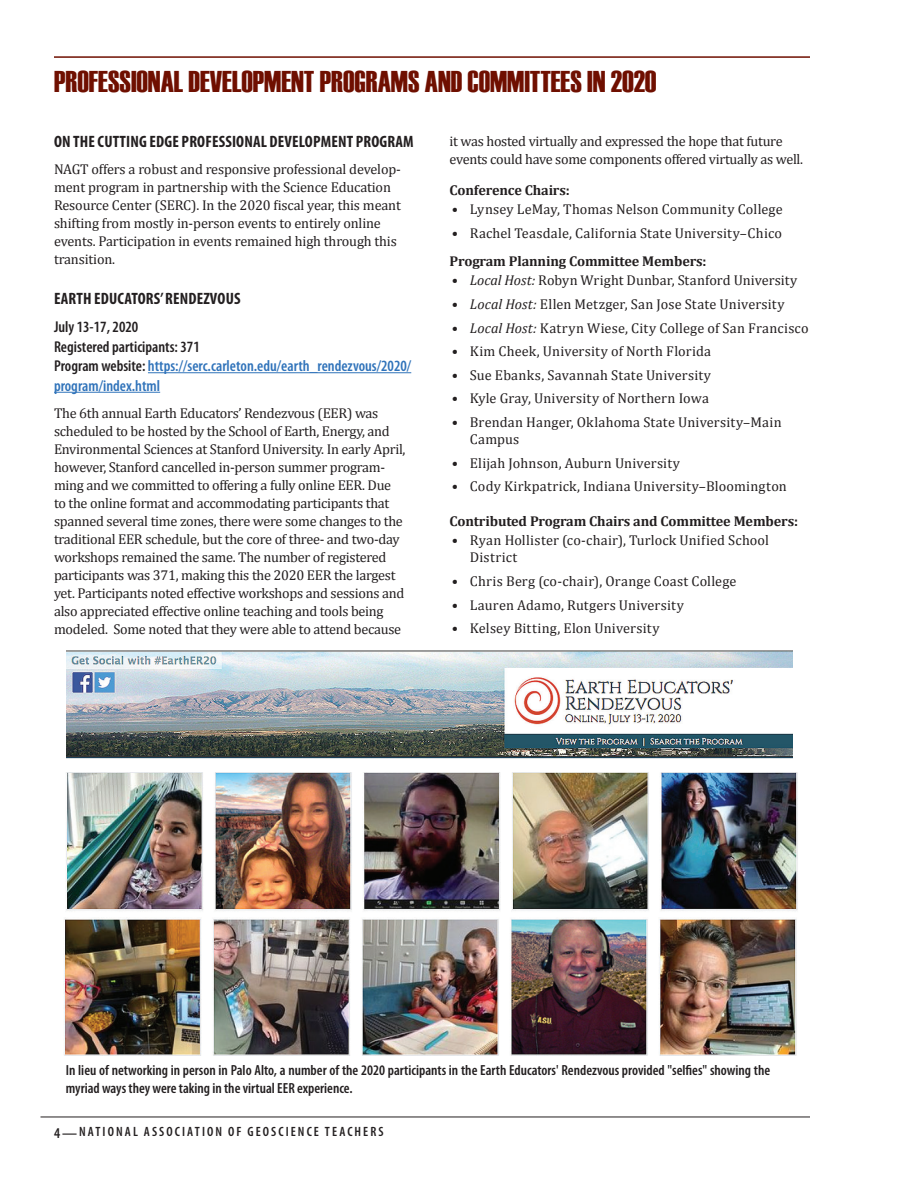
<style>
.page{position:relative;width:918px;height:1188px;background:#fff}
.page>*{position:absolute;margin:0;border:0;box-sizing:border-box;transform-origin:0 0}
.t1{font:30px "Haettenschweiler";color:#6f0f00}
.t2{font:700 condensed 16.5px "Myriad Pro";letter-spacing:.01em;color:#231f20}
.t3{font:600 condensed 15.75px/19.5px "Myriad Pro";color:#3073ba}
.t4{font:600 condensed 14.7px/18.1px "Myriad Pro";color:#231f20}
.t5{font:14.25px/18px "Cambria";letter-spacing:-.015em;color:#231f20}
.t6{font:14.25px/17.1px "Cambria";letter-spacing:.01em;color:#231f20}
.t7{font:14.25px/17.1px "Cambria";letter-spacing:.015em;color:#231f20}
.t8{font:700 14.25px "Cambria";letter-spacing:-.01em;color:#231f20}
.t9{font:14.25px "Cambria";letter-spacing:.02em;color:#231f20}
.t10{font:14.25px "Cambria";letter-spacing:.005em;color:#231f20}
.t11{font:600 condensed 13.5px "Myriad Pro";letter-spacing:.155em;color:#231f20}
.s1{color:#231f20}
.s2{font-style:italic}
.s3{font-size:15px}
</style>
<div class="page">
<hr style="left:54px;top:56px;width:756px;height:2px;background:#6f0f00">
<hr style="left:148px;top:372px;width:263px;height:1px;background:#3073ba">
<hr style="left:54px;top:392px;width:106px;height:1px;background:#3073ba">
<img style="left:63px;top:772px;width:735px;height:284px">
<img style="left:66px;top:651px;width:726px;height:107px">
<hr style="left:40px;top:1117px;width:770px;height:1px;background:#231f20">
<h1 class="t1" style="left:54px;top:64px;width:604px">PROFESSIONAL DEVELOPMENT PROGRAMS AND COMMITTEES IN 2020</h1>
<p class="t2" style="left:54px;top:132px;width:361px">ON THE CUTTING EDGE PROFESSIONAL DEVELOPMENT PROGRAM</p>
<p class="t5" style="left:54px;top:160px;width:348px">NAGT offers a robust and responsive professional develop&shy;ment program in partnership with the Science Education Resource Center (SERC). In the 2020 fiscal year, this meant shifting from mostly in-person events to entirely online events. Participation in events remained high through this transition.</p>
<p class="t2" style="left:54px;top:288px;width:188px">EARTH EDUCATORS’ RENDEZVOUS</p>
<p class="t3" style="left:54px;top:317px;width:359px"><span class="s1">July 13-17, 2020<br>Registered participants: 371<br>Program website:</span> https://serc.carleton.edu/earth_rendezvous/2020/ program/index.html</p>
<p class="t5" style="left:54px;top:404px;width:353px">The 6th annual Earth Educators’ Rendezvous (EER) was scheduled to be hosted by the School of Earth, Energy, and Environmental Sciences at Stanford University. In early April, however, Stanford cancelled in-person summer program&shy;ming and we committed to offering a fully online EER. Due to the online format and accommodating participants that spanned several time zones, there were some changes to the traditional EER schedule, but the core of three- and two-day workshops remained the same. The number of registered participants was 371, making this the 2020 EER the largest yet. Participants noted effective workshops and sessions and also appreciated effective online teaching and tools being modeled. Some noted that they were able to attend because</p>
<p class="t5" style="left:450px;top:132px;width:355px">it was hosted virtually and expressed the hope that future events could have some components offered virtually as well.</p>
<p class="t8" style="left:450px;top:180px;width:122px">Conference Chairs:</p>
<p class="t6" style="left:452px;top:201px;width:332px">• Lynsey LeMay, Thomas Nelson Community College</p>
<p class="t7" style="left:452px;top:225px;width:332px">• Rachel Teasdale, California State University–Chico</p>
<p class="t8" style="left:450px;top:251px;width:259px">Program Planning Committee Members:</p>
<p class="t5" style="left:452px;top:272px;width:347px">• <span class="s2">Local Host:</span> Robyn Wright Dunbar, Stanford University</p>
<p class="t6" style="left:452px;top:296px;width:334px">• <span class="s2">Local Host:</span> Ellen Metzger, San Jose State University</p>
<p class="t7" style="left:452px;top:319px;width:358px">• <span class="s2">Local Host:</span> Katryn Wiese, City College of San Francisco</p>
<p class="t6" style="left:452px;top:343px;width:261px">• Kim Cheek, University of North Florida</p>
<p class="t9" style="left:452px;top:367px;width:261px">• Sue Ebanks, Savannah State University</p>
<p class="t10" style="left:452px;top:390px;width:259px">• Kyle Gray, University of Northern Iowa</p>
<p class="t6" style="left:470px;top:413px;width:313px;text-indent:-18px">• Brendan Hanger, Oklahoma State University–Main<br>Campus</p>
<p class="t6" style="left:452px;top:454px;width:230px">• Elijah Johnson, Auburn University</p>
<p class="t7" style="left:452px;top:478px;width:337px">• Cody Kirkpatrick, Indiana University–Bloomington</p>
<p class="t8" style="left:450px;top:511px;width:350px">Contributed Program Chairs and Committee Members:</p>
<p class="t7" style="left:470px;top:532px;width:301px;text-indent:-18px">• Ryan Hollister (co-chair), Turlock Unified School<br>District</p>
<p class="t7" style="left:452px;top:573px;width:286px">• Chris Berg (co-chair), Orange Coast College</p>
<p class="t6" style="left:452px;top:596px;width:234px">• Lauren Adamo, Rutgers University</p>
<p class="t6" style="left:452px;top:620px;width:209px">• Kelsey Bitting, Elon University</p>
<p class="t4" style="left:66px;top:1061px;width:706px">In lieu of networking in person in Palo Alto, a number of the 2020 participants in the Earth Educators' Rendezvous provided "selfies" showing the myriad ways they were taking in the virtual EER experience.</p>
<p class="t11" style="left:54px;top:1124px;width:331px"><span class="s3">4 —</span>NATIONAL ASSOCIATION OF GEOSCIENCE TEACHERS</p>
</div>
